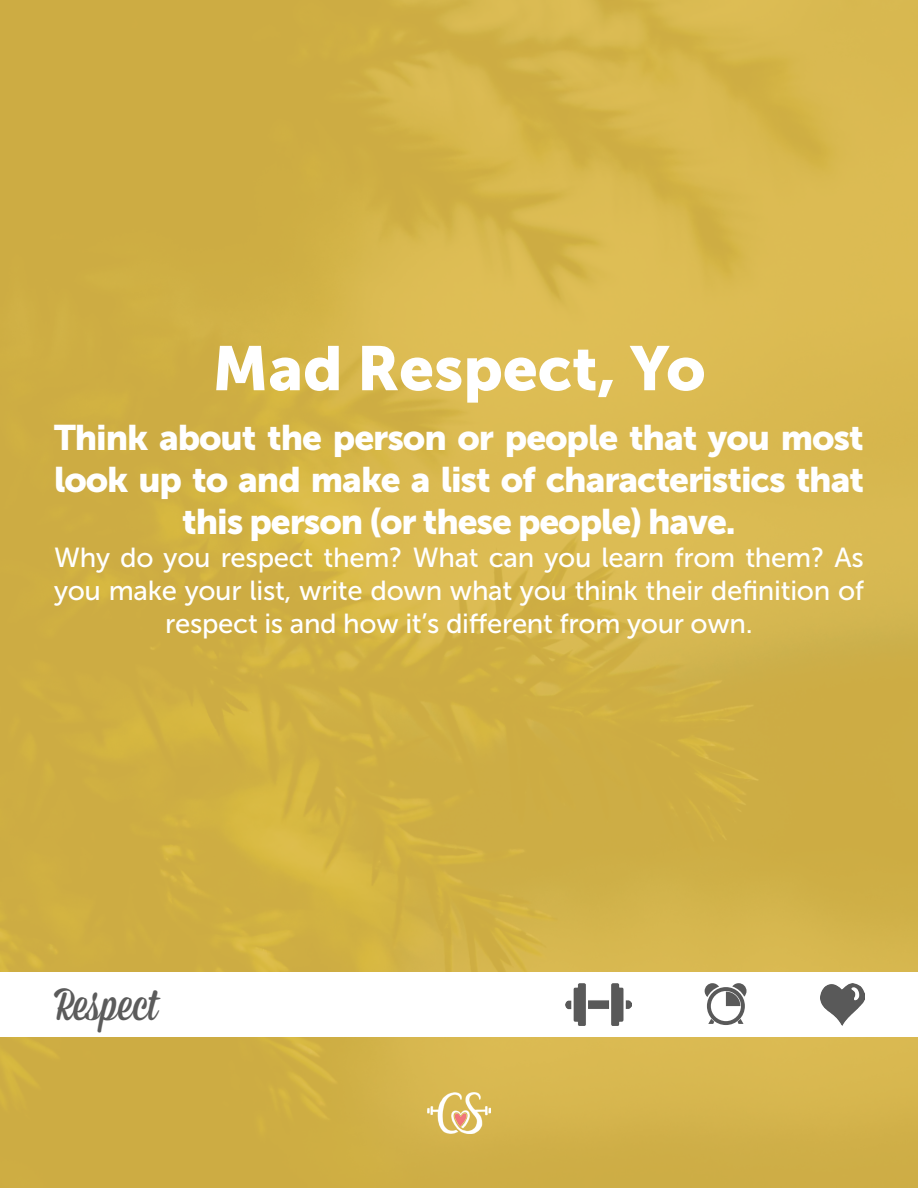
<style>
.page{position:relative;width:918px;height:1188px;background:#fff}
.page>*{position:absolute;margin:0;border:0;box-sizing:border-box;transform-origin:0 0}
.t1{font:62.1px "Museo Sans 900";color:#fff}
.t2{font:45px "Mission Script";color:#5b5b5b}
.t3{font:35.4px/42.5px "Museo Sans 900";letter-spacing:-.03em;color:#fff;text-align:center}
.t4{font:27.45px/33px "Museo Sans 500";letter-spacing:-.01em;color:#fff;text-align:center}
</style>
<div class="page">
<div style="left:0;top:0;width:918px;height:1188px;background:linear-gradient(to right,#cead42,#d8b850)"></div>
<div style="left:0;top:972px;width:918px;height:64px;background:#fff"></div>
<img style="left:427px;top:1092px;width:64px;height:42px">
<img style="left:820px;top:983px;width:44px;height:42px">
<svg style="left:705px;top:983px;width:42px;height:42px"></svg>
<img style="left:565px;top:983px;width:66px;height:42px">
<p class="t1" style="left:212px;top:333px;width:495px">Mad Respect, Yo</p>
<p class="t3" style="left:54px;top:416px;width:812px">Think about the person or people that you most look up to and make a list of characteristics that this person (or these people) have.</p>
<p class="t4" style="left:54px;top:542px;width:812px">Why do you respect them? What can you learn from them? As you make your list, write down what you think their definition of respect is and how it’s different from your own.</p>
<h2 class="t2" style="left:54px;top:978px;width:106px">Respect</h2>
</div>
